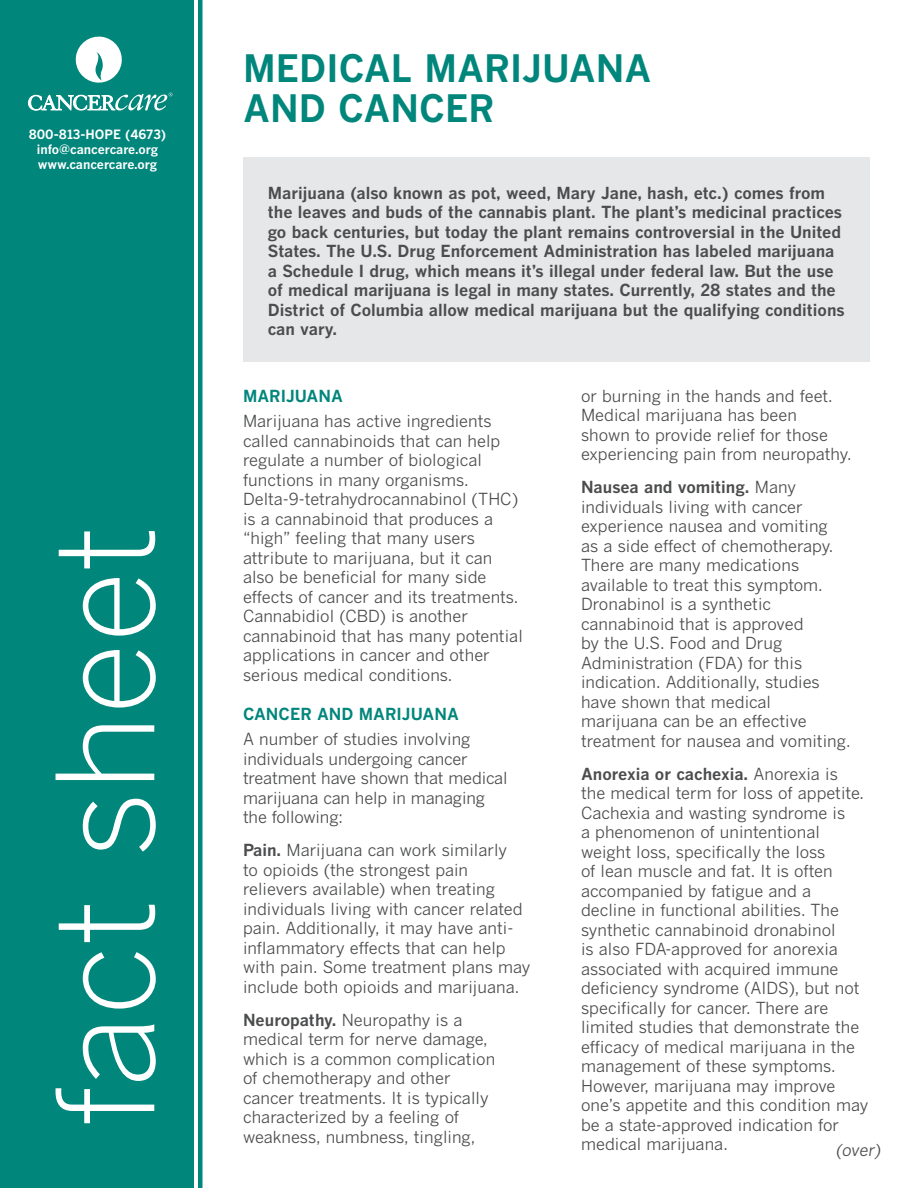
<style>
.page{position:relative;width:918px;height:1188px;background:#fff}
.page>*{position:absolute;margin:0;border:0;box-sizing:border-box;transform-origin:0 0}
.t1{font:300 133.5px "Benton Gothic";color:#fff}
.t2{font:700 37.5px/40.5px "Benton Gothic";color:#00867b}
.t3{font:16.5px/19.5px "Benton Gothic";color:#4b4c4d}
.t4{font:700 16.5px/19.5px "Benton Gothic";color:#4b4c4d}
.t5{font:700 16.5px "Benton Gothic";color:#00867b}
.t6{font:italic 16.5px "Benton Gothic";color:#4b4c4d}
.t7{font:700 12.75px/15px "Benton Gothic";color:#fff;text-align:center}
.s1{font-weight:700}
</style>
<div class="page">
<div style="left:0;top:0;width:193px;height:1188px;background:#00867b"></div>
<hr style="left:198px;top:0;width:4px;height:1188px;background:#00867b">
<div style="left:243px;top:157px;width:626px;height:205px;background:#e6e7e9"></div>
<svg style="left:75px;top:36px;width:47px;height:47px"></svg>
<svg style="left:28px;top:93px;width:144px;height:17px"></svg>
<p class="t7" style="left:29px;top:126px;width:139px">800-813-HOPE (4673) info@cancercare.org www.cancercare.org</p>
<h1 class="t1" style="left:27px;top:1127px;width:603px;rotate:-90deg">fact sheet</h1>
<h2 class="t2" style="left:243px;top:47px;width:410px">MEDICAL MARIJUANA<br>AND CANCER</h2>
<p class="t4" style="left:268px;top:183px;width:578px">Marijuana (also known as pot, weed, Mary Jane, hash, etc.) comes from the leaves and buds of the cannabis plant. The plant’s medicinal practices go back centuries, but today the plant remains controversial in the United States. The U.S. Drug Enforcement Administration has labeled marijuana a Schedule I drug, which means it’s illegal under federal law. But the use of medical marijuana is legal in many states. Currently, 28 states and the District of Columbia allow medical marijuana but the qualifying conditions can vary.</p>
<p class="t5" style="left:243px;top:385px;width:101px">MARIJUANA</p>
<p class="t3" style="left:243px;top:411px;width:281px">Marijuana has active ingredients called cannabinoids that can help regulate a number of biological functions in many organisms.<br>Delta-9-tetrahydrocannabinol (THC) is a cannabinoid that produces a “high” feeling that many users attribute to marijuana, but it can also be beneficial for many side effects of cancer and its treatments.<br>Cannabidiol (CBD) is another cannabinoid that has many potential applications in cancer and other serious medical conditions.</p>
<p class="t5" style="left:243px;top:703px;width:217px">CANCER AND MARIJUANA</p>
<p class="t3" style="left:243px;top:729px;width:266px">A number of studies involving individuals undergoing cancer treatment have shown that medical marijuana can help in managing the following:</p>
<p class="t3" style="left:243px;top:840px;width:289px"><span class="s1">Pain.</span> Marijuana can work similarly<br>to opioids (the strongest pain relievers available) when treating individuals living with cancer related pain. Additionally, it may have anti&shy;inflammatory effects that can help with pain. Some treatment plans may include both opioids and marijuana.</p>
<p class="t3" style="left:243px;top:1010px;width:254px"><span class="s1">Neuropathy.</span> Neuropathy is a medical term for nerve damage, which is a common complication of chemotherapy and other cancer treatments. It is typically characterized by a feeling of weakness, numbness, tingling,</p>
<p class="t3" style="left:581px;top:386px;width:272px">or burning in the hands and feet.<br>Medical marijuana has been<br>shown to provide relief for those experiencing pain from neuropathy.</p>
<p class="t3" style="left:581px;top:477px;width:271px"><span class="s1">Nausea and vomiting.</span> Many individuals living with cancer experience nausea and vomiting<br>as a side effect of chemotherapy.<br>There are many medications available to treat this symptom.<br>Dronabinol is a synthetic cannabinoid that is approved<br>by the U.S. Food and Drug<br>Administration (FDA) for this indication. Additionally, studies have shown that medical marijuana can be an effective treatment for nausea and vomiting.</p>
<p class="t3" style="left:581px;top:764px;width:289px"><span class="s1">Anorexia or cachexia.</span> Anorexia is<br>the medical term for loss of appetite.<br>Cachexia and wasting syndrome is<br>a phenomenon of unintentional weight loss, specifically the loss<br>of lean muscle and fat. It is often accompanied by fatigue and a decline in functional abilities. The synthetic cannabinoid dronabinol<br>is also FDA-approved for anorexia associated with acquired immune deficiency syndrome (AIDS), but not specifically for cancer. There are limited studies that demonstrate the efficacy of medical marijuana in the management of these symptoms.<br>However, marijuana may improve one’s appetite and this condition may be a state-approved indication for medical marijuana.</p>
<p class="t6" style="left:837px;top:1140px;width:46px">(over)</p>
</div>
